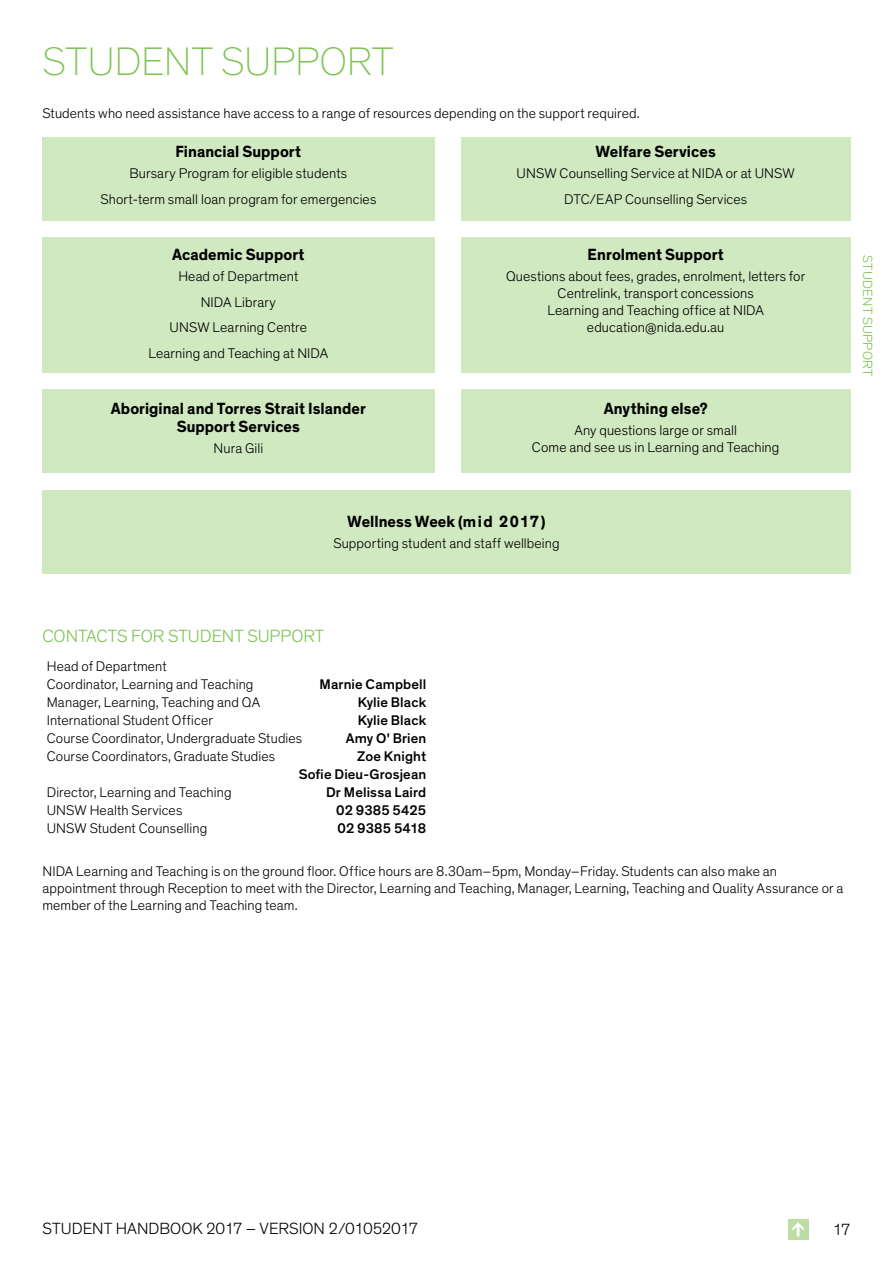
<style>
.page{position:relative;width:893px;height:1263px;background:#fff}
.page>*{position:absolute;margin:0;border:0;box-sizing:border-box;transform-origin:0 0}
.t1{font:100 40.5px "Theinhardt";letter-spacing:-.01em;color:#7ec352}
.t2{font:300 18px "Theinhardt";letter-spacing:-.005em;color:#7ec352}
.t3{font:700 16.5px/18px "Theinhardt";letter-spacing:.005em;color:#000;text-align:center;scale:.94 1}
.t4{font:300 16.5px "Theinhardt";color:#000}
.t5{font:700 16.5px "Theinhardt";color:#fff}
.t6{font:300 14.25px/17.1px "Theinhardt";letter-spacing:.01em;color:#000;text-align:center}
.t7{font:500 14.25px/18px "Theinhardt";letter-spacing:.01em;color:#000;text-align:right}
.t8{font:300 13.5px "Theinhardt";letter-spacing:.015em;color:#7ec352}
</style>
<div class="page">
<div style="left:788px;top:1219px;width:20px;height:21px;background:#bddda4"></div>
<div style="left:43px;top:389px;width:392px;height:84px;background:#d0e9c1"></div>
<div style="left:43px;top:137px;width:392px;height:84px;background:#d0e9c1"></div>
<div style="left:43px;top:237px;width:392px;height:136px;background:#d0e9c1"></div>
<div style="left:461px;top:137px;width:389px;height:84px;background:#d0e9c1"></div>
<div style="left:461px;top:389px;width:389px;height:84px;background:#d0e9c1"></div>
<div style="left:461px;top:237px;width:389px;height:136px;background:#d0e9c1"></div>
<div style="left:43px;top:490px;width:808px;height:84px;background:#d0e9c1"></div>
<h1 class="t1" style="left:43px;top:38px;width:352px">STUDENT SUPPORT</h1>
<p class="t6" style="left:43px;top:105px;width:599px">Students who need assistance have access to a range of resources depending on the support required.</p>
<p class="t3" style="left:176px;top:143px;width:135px">Financial Support</p>
<p class="t6" style="left:100px;top:161px;width:278px;line-height:25.7px">Bursary Program for eligible students<br>Short-term small loan program for emergencies</p>
<p class="t3" style="left:596px;top:143px;width:129px">Welfare Services</p>
<p class="t6" style="left:517px;top:161px;width:280px;line-height:25.7px">UNSW Counselling Service at NIDA or at UNSW<br>DTC/EAP Counselling Services</p>
<p class="t3" style="left:172px;top:246px;width:142px">Academic Support</p>
<p class="t6" style="left:148px;top:264px;width:181px;line-height:25.7px">Head of Department<br>NIDA Library<br>UNSW Learning Centre<br>Learning and Teaching at NIDA</p>
<p class="t3" style="left:111px;top:400px;width:273px">Aboriginal and Torres Strait Islander<br>Support Services</p>
<p class="t6" style="left:213px;top:440px;width:51px">Nura Gili</p>
<p class="t3" style="left:588px;top:246px;width:146px">Enrolment Support</p>
<p class="t6" style="left:506px;top:268px;width:301px">Questions about fees, grades, enrolment, letters for Centrelink, transport concessions<br>Learning and Teaching office at NIDA education@nida.edu.au</p>
<p class="t3" style="left:604px;top:400px;width:112px">Anything else?</p>
<p class="t6" style="left:532px;top:422px;width:249px">Any questions large or small<br>Come and see us in Learning and Teaching</p>
<p class="t3" style="left:347px;top:513px;width:213px">Wellness Week (mid 2017 )</p>
<p class="t6" style="left:333px;top:535px;width:228px">Supporting student and staff wellbeing</p>
<p class="t8" style="left:876px;top:255px;width:122px;rotate:90deg">STUDENT SUPPORT</p>
<p class="t2" style="left:43px;top:626px;width:283px">CONTACTS FOR STUDENT SUPPORT</p>
<p class="t6" style="left:47px;top:657px;width:208px;line-height:18px;text-align:left">Head of Department<br>Coordinator, Learning and Teaching</p>
<p class="t7" style="left:320px;top:675px;width:108px">Marnie Campbell</p>
<p class="t6" style="left:47px;top:694px;width:215px">Manager, Learning, Teaching and QA</p>
<p class="t7" style="left:358px;top:693px;width:70px">Kylie Black</p>
<p class="t6" style="left:47px;top:712px;width:168px">International Student Officer</p>
<p class="t7" style="left:358px;top:711px;width:70px">Kylie Black</p>
<p class="t6" style="left:47px;top:730px;width:257px">Course Coordinator, Undergraduate Studies</p>
<p class="t7" style="left:346px;top:729px;width:82px">Amy O' Brien</p>
<p class="t6" style="left:47px;top:748px;width:230px">Course Coordinators, Graduate Studies</p>
<p class="t7" style="left:299px;top:747px;width:129px">Zoe Knight<br>Sofie Dieu-Grosjean</p>
<p class="t6" style="left:47px;top:784px;width:186px">Director, Learning and Teaching</p>
<p class="t7" style="left:326px;top:783px;width:102px">Dr Melissa Laird</p>
<p class="t6" style="left:47px;top:802px;width:137px">UNSW Health Services</p>
<p class="t7" style="left:336px;top:801px;width:92px">02 9385 5425</p>
<p class="t6" style="left:47px;top:820px;width:162px">UNSW Student Counselling</p>
<p class="t7" style="left:338px;top:819px;width:90px">02 9385 5418</p>
<p class="t6" style="left:42px;top:862px;width:802px;text-align:left">NIDA Learning and Teaching is on the ground floor. Office hours are 8.30am–5pm, Monday–Friday. Students can also make an appointment through Reception to meet with the Director, Learning and Teaching, Manager, Learning, Teaching and Quality Assurance or a member of the Learning and Teaching team.</p>
<p class="t4" style="left:43px;top:1219px;width:377px">STUDENT HANDBOOK 2017 – VERSION 2/01052017</p>
<p class="t5" style="left:792px;top:1219px;width:14px">↑</p>
<p class="t4" style="left:832px;top:1219px;width:19px">17</p>
</div>
